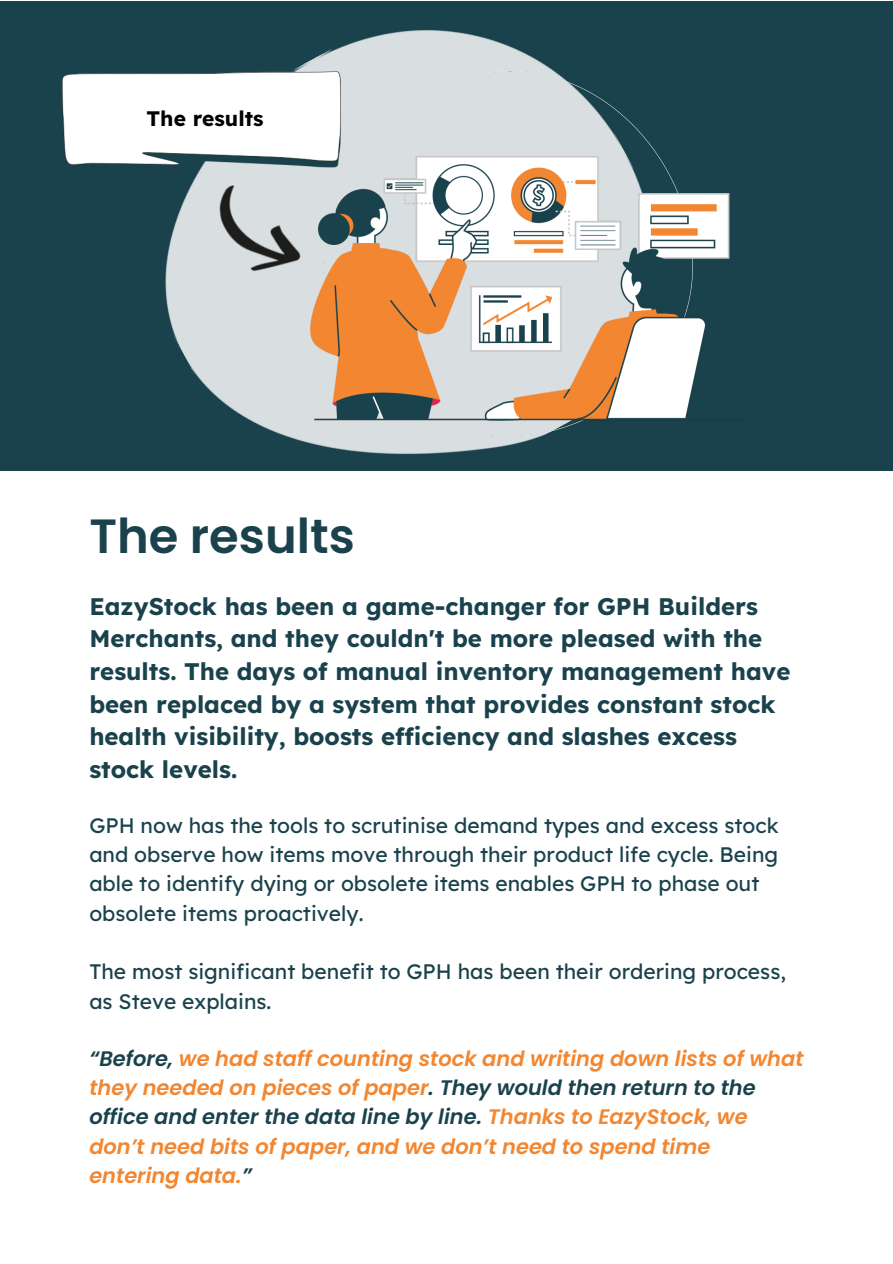
<style>
.page{position:relative;width:893px;height:1264px;background:#fff}
.page>*{position:absolute;margin:0;border:0;box-sizing:border-box;transform-origin:0 0}
.t1{font:600 48px "Poppins";color:#1a424c}
.t2{font:700 24px/32.7px "Lexend";color:#1a424c}
.t3{font:21px/29.2px "Lexend";color:#1a424c}
.t4{font:italic 600 21px/29.2px "Poppins";color:#f38630}
.t5{font:700 21px "Lexend";color:#000}
.s1{color:#1a424c}
</style>
<div class="page">
<div style="left:0;top:1px;width:892px;height:469px;background:#1a424c"></div>
<img style="left:89px;top:30px;width:636px;height:441px">
<img style="left:63px;top:72px;width:259px;height:98px">
<img style="left:322px;top:72px;width:370px;height:364px">
<img style="left:310px;top:157px;width:420px;height:263px">
<img style="left:197px;top:183px;width:114px;height:105px">
<p class="t5" style="left:146px;top:105px;width:118px">The results</p>
<p class="t1" style="left:89px;top:503px;width:267px">The results</p>
<p class="t2" style="left:89px;top:589px;width:702px">EazyStock has been a game-changer for GPH Builders Merchants, and they couldn't be more pleased with the results. The days of manual inventory management have been replaced by a system that provides constant stock health visibility, boosts efficiency and slashes excess stock levels.</p>
<p class="t3" style="left:89px;top:810px;width:690px">GPH now has the tools to scrutinise demand types and excess stock and observe how items move through their product life cycle. Being able to identify dying or obsolete items enables GPH to phase out obsolete items proactively.</p>
<p class="t3" style="left:89px;top:956px;width:698px">The most significant benefit to GPH has been their ordering process, as Steve explains.</p>
<p class="t4" style="left:89px;top:1043px;width:715px"><span class="s1">“Before,</span> we had staff counting stock and writing down lists of what they needed on pieces of paper<span class="s1">. They would then return to the office and enter the data line by line.</span> Thanks to EazyStock, we don’t need bits of paper, and we don’t need to spend time entering data.<span class="s1">”</span></p>
</div>
